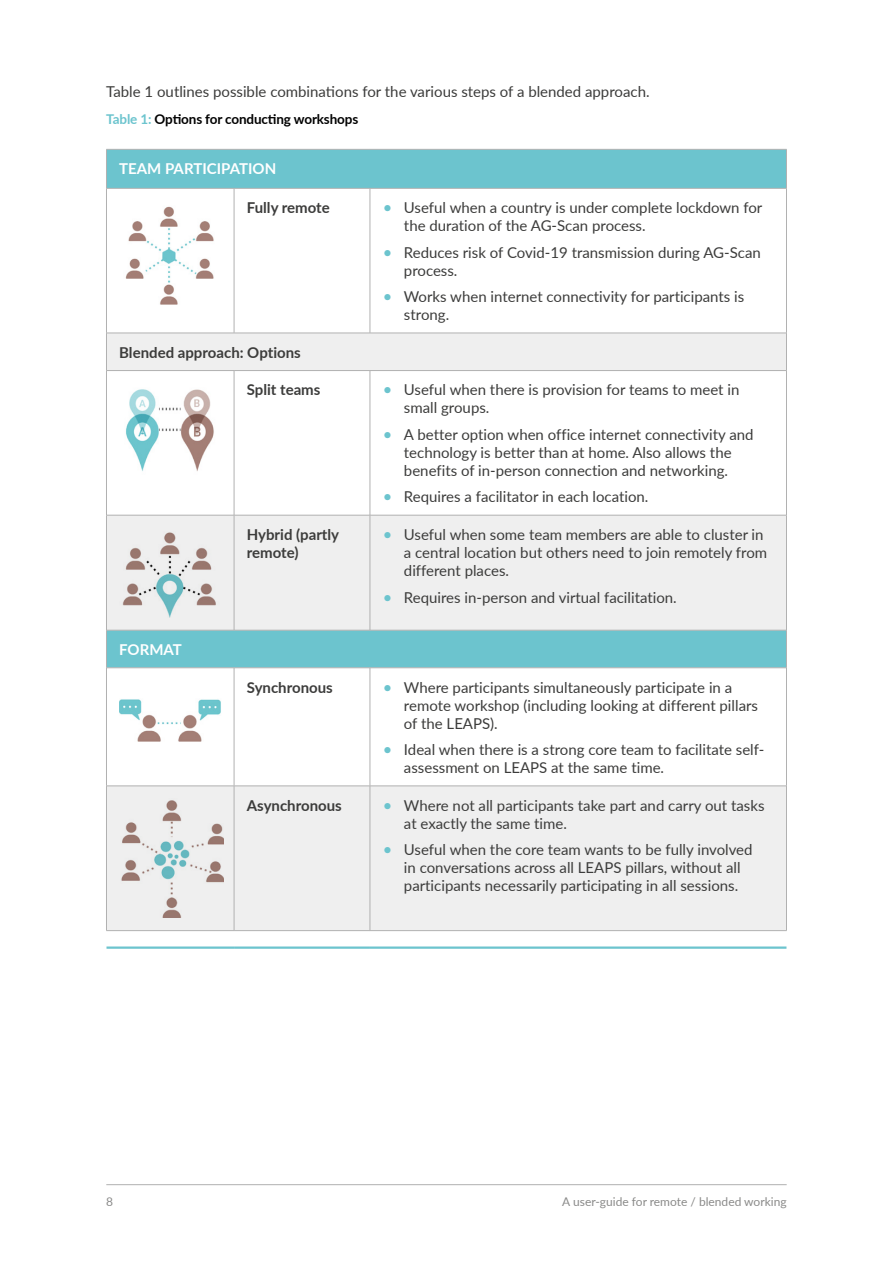
<style>
.page{position:relative;width:893px;height:1263px;background:#fff}
.page>*{position:absolute;margin:0;border:0;box-sizing:border-box;transform-origin:0 0}
.t1{font:15px/18px "Lato";color:#3c3c3b}
.t2{font:700 15px/18px "Lato";color:#3c3c3b}
.t3{font:700 15px "Lato";color:#fff}
.t4{font:700 13.5px "Lato";letter-spacing:-.01em;color:#000}
.t5{font:12px "Lato";color:#8a8a89}
.s1{color:#6cc4ce}
.s2{font-size:16.5px;color:#6cc4ce}
</style>
<div class="page">
<hr style="left:106px;top:1184px;width:681px;height:1px;background:#b1b1b1">
<div style="left:107px;top:150px;width:679px;height:38px;background:#6cc4ce"></div>
<svg style="left:107px;top:189px;width:679px;height:326px"></svg>
<div style="left:106px;top:333px;width:680px;height:38px;background:#efefef"></div>
<svg style="left:107px;top:516px;width:679px;height:414px;fill:#efefef"></svg>
<hr style="left:106px;top:149px;width:128px;height:1px;background:#b1b1b1">
<hr style="left:106px;top:150px;width:1px;height:38px;background:#b1b1b1">
<hr style="left:234px;top:149px;width:136px;height:1px;background:#b1b1b1">
<hr style="left:370px;top:149px;width:417px;height:1px;background:#b1b1b1">
<hr style="left:786px;top:150px;width:1px;height:38px;background:#b1b1b1">
<hr style="left:106px;top:188px;width:128px;height:1px;background:#b1b1b1">
<hr style="left:106px;top:189px;width:1px;height:144px;background:#b1b1b1">
<hr style="left:234px;top:188px;width:136px;height:1px;background:#b1b1b1">
<hr style="left:234px;top:189px;width:1px;height:144px;background:#b1b1b1">
<hr style="left:370px;top:188px;width:417px;height:1px;background:#b1b1b1">
<hr style="left:370px;top:189px;width:1px;height:144px;background:#b1b1b1">
<hr style="left:786px;top:189px;width:1px;height:144px;background:#b1b1b1">
<hr style="left:106px;top:333px;width:128px;height:1px;background:#b1b1b1">
<hr style="left:106px;top:333px;width:1px;height:37px;background:#b1b1b1">
<hr style="left:234px;top:333px;width:136px;height:1px;background:#b1b1b1">
<hr style="left:370px;top:333px;width:417px;height:1px;background:#b1b1b1">
<hr style="left:786px;top:333px;width:1px;height:37px;background:#b1b1b1">
<hr style="left:106px;top:370px;width:128px;height:1px;background:#b1b1b1">
<hr style="left:106px;top:371px;width:1px;height:144px;background:#b1b1b1">
<hr style="left:234px;top:370px;width:136px;height:1px;background:#b1b1b1">
<hr style="left:234px;top:371px;width:1px;height:144px;background:#b1b1b1">
<hr style="left:370px;top:370px;width:417px;height:1px;background:#b1b1b1">
<hr style="left:370px;top:371px;width:1px;height:144px;background:#b1b1b1">
<hr style="left:786px;top:371px;width:1px;height:144px;background:#b1b1b1">
<hr style="left:106px;top:515px;width:128px;height:1px;background:#b1b1b1">
<hr style="left:106px;top:515px;width:1px;height:115px;background:#b1b1b1">
<hr style="left:234px;top:515px;width:136px;height:1px;background:#b1b1b1">
<hr style="left:234px;top:515px;width:1px;height:115px;background:#b1b1b1">
<hr style="left:370px;top:515px;width:417px;height:1px;background:#b1b1b1">
<hr style="left:370px;top:515px;width:1px;height:115px;background:#b1b1b1">
<hr style="left:786px;top:515px;width:1px;height:115px;background:#b1b1b1">
<hr style="left:106px;top:668px;width:1px;height:118px;background:#b1b1b1">
<hr style="left:234px;top:668px;width:1px;height:118px;background:#b1b1b1">
<hr style="left:370px;top:668px;width:1px;height:118px;background:#b1b1b1">
<hr style="left:786px;top:668px;width:1px;height:118px;background:#b1b1b1">
<hr style="left:106px;top:786px;width:128px;height:1px;background:#b1b1b1">
<hr style="left:106px;top:786px;width:1px;height:144px;background:#b1b1b1">
<hr style="left:234px;top:786px;width:136px;height:1px;background:#b1b1b1">
<hr style="left:234px;top:786px;width:1px;height:144px;background:#b1b1b1">
<hr style="left:370px;top:786px;width:417px;height:1px;background:#b1b1b1">
<hr style="left:370px;top:786px;width:1px;height:144px;background:#b1b1b1">
<hr style="left:786px;top:786px;width:1px;height:144px;background:#b1b1b1">
<hr style="left:786px;top:630px;width:1px;height:38px;background:#b1b1b1">
<hr style="left:106px;top:630px;width:128px;height:1px;background:#b1b1b1">
<hr style="left:106px;top:630px;width:1px;height:38px;background:#b1b1b1">
<hr style="left:234px;top:630px;width:136px;height:1px;background:#b1b1b1">
<hr style="left:370px;top:630px;width:417px;height:1px;background:#b1b1b1">
<hr style="left:106px;top:667px;width:128px;height:1px;background:#b1b1b1">
<hr style="left:234px;top:667px;width:136px;height:1px;background:#b1b1b1">
<hr style="left:370px;top:667px;width:417px;height:1px;background:#b1b1b1">
<hr style="left:106px;top:930px;width:128px;height:1px;background:#b1b1b1">
<hr style="left:234px;top:930px;width:136px;height:1px;background:#b1b1b1">
<hr style="left:370px;top:930px;width:417px;height:1px;background:#b1b1b1">
<hr style="left:106px;top:946px;width:128px;height:3px;background:#6cc4ce">
<hr style="left:234px;top:946px;width:136px;height:3px;background:#6cc4ce">
<hr style="left:370px;top:946px;width:416px;height:3px;background:#6cc4ce">
<img style="left:119px;top:201px;width:102px;height:110px">
<img style="left:121px;top:383px;width:99px;height:93px">
<img style="left:120px;top:528px;width:101px;height:89px">
<img style="left:119px;top:694px;width:102px;height:54px">
<img style="left:117px;top:799px;width:107px;height:119px">
<p class="t1" style="left:106px;top:82px;width:545px">Table 1 outlines possible combinations for the various steps of a blended approach.</p>
<p class="t4" style="left:106px;top:109px;width:253px"><span class="s1">Table 1:</span> Options for conducting workshops</p>
<p class="t3" style="left:119px;top:158px;width:158px">TEAM PARTICIPATION</p>
<p class="t2" style="left:247px;top:198px;width:85px">Fully remote</p>
<p class="t1" style="left:404px;top:198px;width:360px;text-indent:-21px"><span class="s2">•</span> Useful when a country is under complete lockdown for the duration of the AG-Scan process.</p>
<p class="t1" style="left:404px;top:243px;width:358px;text-indent:-21px"><span class="s2">•</span> Reduces risk of Covid-19 transmission during AG-Scan process.</p>
<p class="t1" style="left:404px;top:287px;width:342px;text-indent:-21px"><span class="s2">•</span> Works when internet connectivity for participants is strong.</p>
<p class="t2" style="left:119px;top:343px;width:183px">Blended approach: Options</p>
<p class="t2" style="left:247px;top:380px;width:75px">Split teams</p>
<p class="t1" style="left:404px;top:380px;width:337px;text-indent:-21px"><span class="s2">•</span> Useful when there is provision for teams to meet in small groups.</p>
<p class="t1" style="left:383px;top:425px;width:372px;text-align:center"><span class="s2">•</span> A better option when office internet connectivity and technology is better than at home. Also allows the benefits of in-person connection and networking.</p>
<p class="t1" style="left:383px;top:487px;width:267px"><span class="s2">•</span> Requires a facilitator in each location.</p>
<p class="t2" style="left:247px;top:525px;width:94px">Hybrid (partly remote)</p>
<p class="t1" style="left:404px;top:525px;width:365px;text-indent:-21px"><span class="s2">•</span> Useful when some team members are able to cluster in a central location but others need to join remotely from different places.</p>
<p class="t1" style="left:383px;top:587px;width:296px"><span class="s2">•</span> Requires in-person and virtual facilitation.</p>
<p class="t3" style="left:119px;top:638px;width:64px">FORMAT</p>
<p class="t2" style="left:247px;top:677px;width:88px">Synchronous</p>
<p class="t1" style="left:404px;top:677px;width:356px;text-indent:-21px"><span class="s2">•</span> Where participants simultaneously participate in a remote workshop (including looking at different pillars of the LEAPS).</p>
<p class="t1" style="left:404px;top:740px;width:362px;text-indent:-21px"><span class="s2">•</span> Ideal when there is a strong core team to facilitate self&shy;assessment on LEAPS at the same time.</p>
<p class="t2" style="left:247px;top:796px;width:97px">Asynchronous</p>
<p class="t1" style="left:404px;top:796px;width:362px;text-indent:-21px"><span class="s2">•</span> Where not all participants take part and carry out tasks at exactly the same time.</p>
<p class="t1" style="left:404px;top:840px;width:350px;text-indent:-21px"><span class="s2">•</span> Useful when the core team wants to be fully involved in conversations across all LEAPS pillars, without all participants necessarily participating in all sessions.</p>
<p class="t5" style="left:106px;top:1193px;width:8px">8</p>
<p class="t5" style="left:562px;top:1193px;width:226px">A user-guide for remote / blended working</p>
</div>
